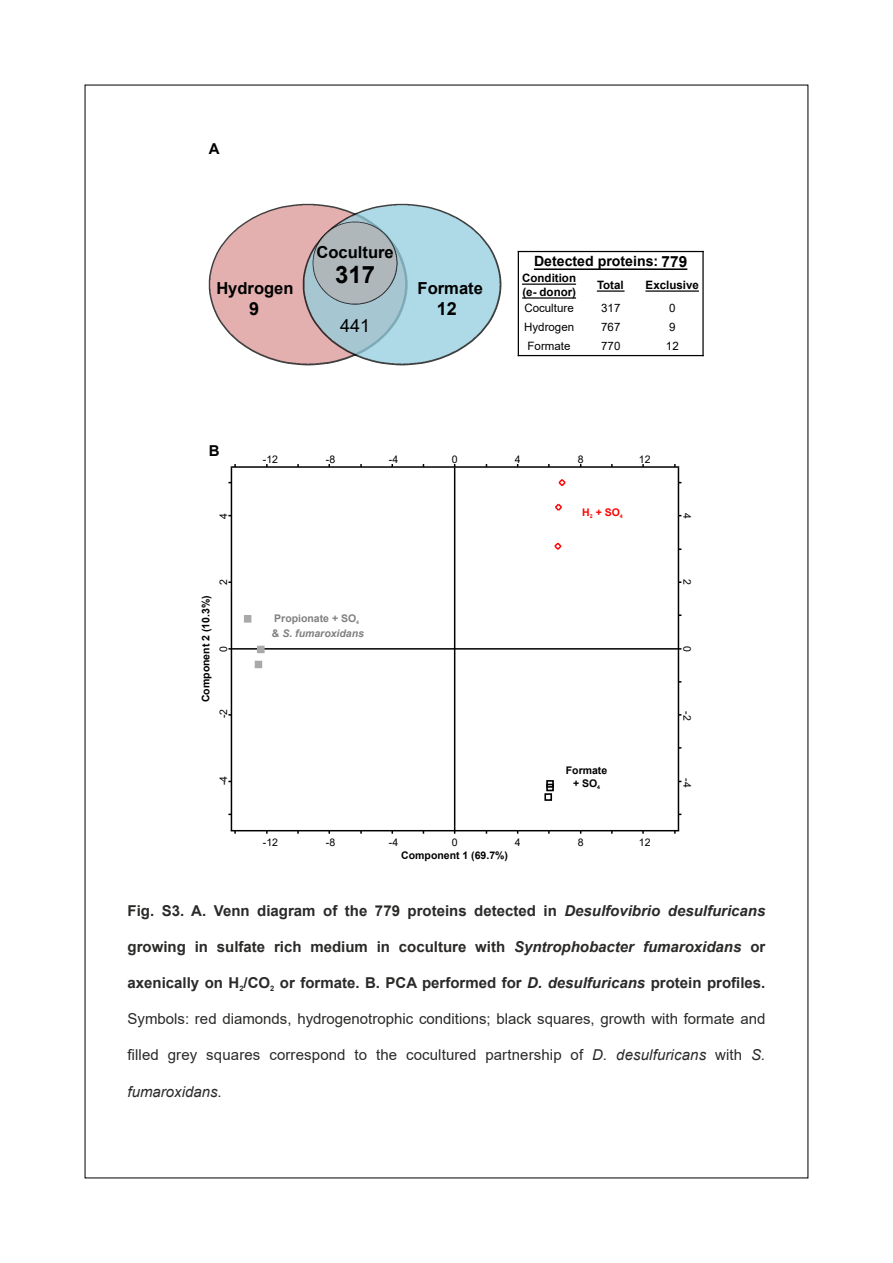
<style>
.page{position:relative;width:893px;height:1263px;background:#fff}
.page>*{position:absolute;margin:0;border:0;box-sizing:border-box;transform-origin:0 0}
.t1{font:700 24px "Arial";color:#000}
.t2{font:700 18px "Arial";color:#000}
.t3{font:18px "Arial";color:#000}
.t4{font:700 16.5px "Arial";color:#000}
.t5{font:700 15px "Arial";color:#2b2a29}
.t6{font:15px "Arial";color:#2b2a29}
.t7{font:italic 15px "Arial";color:#2b2a29}
.t8{font:700 15px "Arial";color:#000}
.t9{font:700 14.1px "Arial";color:#000}
.t10{font:11.55px "Arial";color:#000}
.t11{font:700 11.55px/13.8px "Arial";color:#000}
.t12{font:700 10.5px/13.6px "Arial";color:#000;text-align:center}
.t13{font:10.5px "Arial";color:#000}
.t14{font:700 10.5px/14.7px "Arial";color:#808080}
.t15{font:700 10.5px "Arial";color:#f00}
.t16{font:700 7.5px "Arial";color:#2b2a29}
.s1{font-size:15.45px}
.s2{font-style:italic}
.s3{font-style:normal}
</style>
<div class="page">
<hr style="left:518px;top:251px;width:1px;height:105px;background:#000">
<hr style="left:702px;top:251px;width:2px;height:105px;background:#000">
<hr style="left:518px;top:251px;width:186px;height:1px;background:#000">
<hr style="left:518px;top:355px;width:186px;height:1px;background:#000">
<svg style="left:534px;top:268px;width:153px;height:2px"></svg>
<svg style="left:522px;top:284px;width:54px;height:1px"></svg>
<svg style="left:522px;top:297px;width:54px;height:2px"></svg>
<svg style="left:597px;top:290px;width:28px;height:2px"></svg>
<svg style="left:645px;top:290px;width:54px;height:2px"></svg>
<hr style="left:231px;top:466px;width:448px;height:2px;background:#000">
<hr style="left:231px;top:468px;width:1px;height:363px;background:#000">
<hr style="left:232px;top:648px;width:446px;height:2px;background:#000">
<hr style="left:454px;top:468px;width:1px;height:363px;background:#000">
<div style="left:244px;top:615px;width:7px;height:8px;border:2px solid #a9a9a9"></div>
<div style="left:255px;top:661px;width:7px;height:7px;border:2px solid #a9a9a9"></div>
<div style="left:257px;top:646px;width:8px;height:7px;border:2px solid #a9a9a9"></div>
<div style="left:546px;top:784px;width:8px;height:7px;border:2px solid #000"></div>
<div style="left:546px;top:780px;width:8px;height:8px;border:2px solid #000"></div>
<div style="left:544px;top:793px;width:8px;height:8px;border:2px solid #000"></div>
<hr style="left:678px;top:468px;width:1px;height:362px;background:#000">
<hr style="left:231px;top:830px;width:448px;height:1px;background:#000">
<svg style="left:554px;top:542px;width:8px;height:8px"></svg>
<svg style="left:555px;top:503px;width:7px;height:8px"></svg>
<svg style="left:558px;top:479px;width:8px;height:7px"></svg>
<img style="left:209px;top:204px;width:94px;height:161px">
<img style="left:303px;top:204px;width:198px;height:161px">
<img style="left:313px;top:222px;width:85px;height:83px">
<p class="t8" style="left:209px;top:143px;width:12px">A</p>
<p class="t4" style="left:216px;top:282px;width:79px">Hydrogen</p>
<p class="t2" style="left:249px;top:301px;width:12px">9</p>
<p class="t4" style="left:316px;top:246px;width:79px">Coculture</p>
<h1 class="t1" style="left:335px;top:266px;width:41px">317</h1>
<p class="t3" style="left:340px;top:319px;width:32px">441</p>
<p class="t4" style="left:418px;top:282px;width:67px">Formate</p>
<p class="t2" style="left:437px;top:301px;width:22px">12</p>
<p class="t9" style="left:534px;top:256px;width:155px">Detected proteins: <span class="s1">779</span></p>
<p class="t11" style="left:522px;top:272px;width:55px">Condition (e- donor)</p>
<p class="t11" style="left:597px;top:279px;width:28px">Total</p>
<p class="t11" style="left:646px;top:279px;width:55px">Exclusive</p>
<p class="t10" style="left:524px;top:304px;width:51px">Coculture</p>
<p class="t10" style="left:601px;top:304px;width:21px">317</p>
<p class="t10" style="left:669px;top:304px;width:8px">0</p>
<p class="t10" style="left:524px;top:323px;width:52px">Hydrogen</p>
<p class="t10" style="left:601px;top:323px;width:21px">767</p>
<p class="t10" style="left:669px;top:323px;width:8px">9</p>
<p class="t10" style="left:528px;top:342px;width:44px">Formate</p>
<p class="t10" style="left:601px;top:342px;width:21px">770</p>
<p class="t10" style="left:666px;top:342px;width:14px">12</p>
<p class="t8" style="left:209px;top:445px;width:12px">B</p>
<p class="t13" style="left:263px;top:455px;width:17px">-12</p>
<p class="t13" style="left:326px;top:455px;width:11px">-8</p>
<p class="t13" style="left:389px;top:455px;width:11px">-4</p>
<p class="t13" style="left:452px;top:455px;width:7px">0</p>
<p class="t13" style="left:515px;top:455px;width:7px">4</p>
<p class="t13" style="left:578px;top:455px;width:7px">8</p>
<p class="t13" style="left:639px;top:455px;width:13px">12</p>
<p class="t13" style="left:220px;top:519px;width:7px;rotate:-90deg">4</p>
<p class="t15" style="left:582px;top:509px;width:42px">H<sub>2</sub> + SO<sub>4</sub></p>
<p class="t13" style="left:691px;top:513px;width:7px;rotate:90deg">4</p>
<p class="t13" style="left:220px;top:585px;width:7px;rotate:-90deg">2</p>
<p class="t13" style="left:691px;top:579px;width:7px;rotate:90deg">2</p>
<p class="t12" style="left:200px;top:702px;width:108px;rotate:-90deg">Component 2 (10.3%)</p>
<p class="t13" style="left:220px;top:652px;width:7px;rotate:-90deg">0</p>
<p class="t14" style="left:272px;top:612px;width:94px">Propionate + SO<sub>4 </sub>&amp; <span class="s2">S. fumaroxidans</span></p>
<p class="t13" style="left:691px;top:646px;width:7px;rotate:90deg">0</p>
<p class="t13" style="left:220px;top:718px;width:11px;rotate:-90deg">-2</p>
<p class="t13" style="left:691px;top:711px;width:11px;rotate:90deg">-2</p>
<p class="t13" style="left:220px;top:785px;width:11px;rotate:-90deg">-4</p>
<p class="t12" style="left:566px;top:764px;width:43px">Formate + SO<sub>4</sub></p>
<p class="t13" style="left:691px;top:778px;width:11px;rotate:90deg">-4</p>
<p class="t13" style="left:263px;top:838px;width:17px">-12</p>
<p class="t13" style="left:326px;top:838px;width:11px">-8</p>
<p class="t13" style="left:389px;top:838px;width:11px">-4</p>
<p class="t13" style="left:452px;top:838px;width:7px">0</p>
<p class="t13" style="left:515px;top:838px;width:7px">4</p>
<p class="t13" style="left:578px;top:838px;width:7px">8</p>
<p class="t13" style="left:639px;top:838px;width:13px">12</p>
<p class="t12" style="left:401px;top:850px;width:108px">Component 1 (69.7%)</p>
<p class="t5" style="left:128px;top:905px;width:639px">Fig. S3. A. Venn diagram of the 779 proteins detected in <span class="s2">Desulfovibrio desulfuricans</span></p>
<p class="t5" style="left:128px;top:941px;width:639px">growing in sulfate rich medium in coculture with <span class="s2">Syntrophobacter fumaroxidans</span> or</p>
<p class="t5" style="left:128px;top:977px;width:639px">axenically on H /CO or formate. B. PCA performed for <span class="s2">D. desulfuricans</span> protein profiles.</p>
<p class="t16" style="left:239px;top:986px;width:6px">2</p>
<p class="t16" style="left:270px;top:986px;width:6px">2</p>
<p class="t6" style="left:128px;top:1013px;width:639px">Symbols: red diamonds, hydrogenotrophic conditions; black squares, growth with formate and</p>
<p class="t6" style="left:128px;top:1049px;width:639px">filled grey squares correspond to the cocultured partnership of <span class="s2">D. desulfuricans</span> with <span class="s2">S.</span></p>
<p class="t7" style="left:128px;top:1085px;width:96px">fumaroxidans<span class="s3">.</span></p>
</div>
